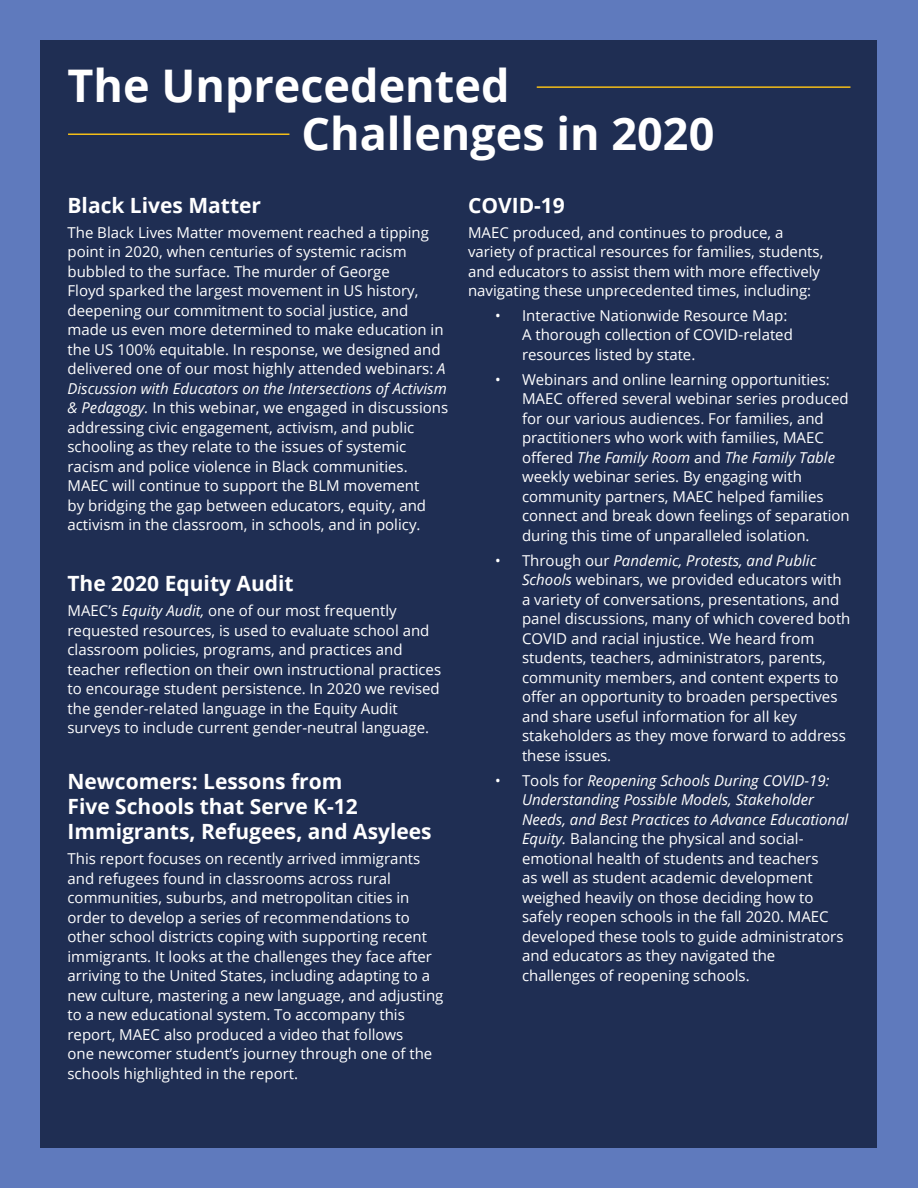
<style>
.page{position:relative;width:918px;height:1188px;background:#5f7abd}
.page>*{position:absolute;margin:0;border:0;box-sizing:border-box;transform-origin:0 0}
.Section_Head{font:700 45px/48px "Open Sans";color:#fff}
.Subhead_3{font:700 21px/25.2px "Open Sans";color:#fff}
.Subhead_3-2{font:15px/19.5px "Open Sans";color:#fff}
.s1{font-style:italic}
</style>
<div class="page">
<div style="left:40px;top:40px;width:838px;height:144px;background:#1f2e53"></div>
<div style="left:40px;top:170px;width:838px;height:978px;background:#1f2e53"></div>
<hr style="left:68px;top:134px;width:221px;height:1px;background:#f3be18">
<hr style="left:537px;top:86px;width:313px;height:2px;background:#f3be18">
<p class="Section_Head" style="left:302px;top:60px;width:414px;text-indent:-234px">The Unprecedented<br>Challenges in 2020</p>
<p class="Subhead_3" style="left:68px;top:192px;width:195px">Black Lives Matter</p>
<p class="Subhead_3-2" style="left:68px;top:222px;width:382px">The Black Lives Matter movement reached a tipping point in 2020, when centuries of systemic racism bubbled to the surface. The murder of George<br>Floyd sparked the largest movement in US history, deepening our commitment to social justice, and made us even more determined to make education in the US 100% equitable. In response, we designed and delivered one of our most highly attended webinars: <span class="s1">A Discussion with Educators on the Intersections of Activism &amp; Pedagogy.</span> In this webinar, we engaged in discussions addressing civic engagement, activism, and public schooling as they relate to the issues of systemic racism and police violence in Black communities.<br>MAEC will continue to support the BLM movement<br>by bridging the gap between educators, equity, and activism in the classroom, in schools, and in policy.</p>
<p class="Subhead_3" style="left:468px;top:192px;width:98px">COVID-19</p>
<p class="Subhead_3-2" style="left:468px;top:222px;width:357px">MAEC produced, and continues to produce, a variety of practical resources for families, students, and educators to assist them with more effectively navigating these unprecedented times, including:</p>
<p class="Subhead_3-2" style="left:522px;top:305px;width:272px;text-indent:-27px">• Interactive Nationwide Resource Map:<br>A thorough collection of COVID-related resources listed by state.</p>
<p class="Subhead_3-2" style="left:522px;top:369px;width:329px;text-indent:-27px">• Webinars and online learning opportunities:<br>MAEC offered several webinar series produced for our various audiences. For families, and practitioners who work with families, MAEC offered <span class="s1">The Family Room</span> and <span class="s1">The Family Table </span>weekly webinar series. By engaging with community partners, MAEC helped families connect and break down feelings of separation during this time of unparalleled isolation.</p>
<p class="Subhead_3-2" style="left:522px;top:550px;width:330px;text-indent:-27px">• Through our <span class="s1">Pandemic, Protests, and Public Schools</span> webinars, we provided educators with a variety of conversations, presentations, and panel discussions, many of which covered both COVID and racial injustice. We heard from students, teachers, administrators, parents, community members, and content experts to offer an opportunity to broaden perspectives and share useful information for all key stakeholders as they move forward to address these issues.</p>
<p class="Subhead_3-2" style="left:522px;top:770px;width:328px;text-indent:-27px">• Tools for <span class="s1">Reopening Schools During COVID-19:<br>Understanding Possible Models, Stakeholder Needs, and Best Practices to Advance Educational Equity.</span> Balancing the physical and social&shy;emotional health of students and teachers<br>as well as student academic development weighed heavily on those deciding how to safely reopen schools in the fall 2020. MAEC developed these tools to guide administrators and educators as they navigated the challenges of reopening schools.</p>
<p class="Subhead_3" style="left:68px;top:570px;width:228px">The 2020 Equity Audit</p>
<p class="Subhead_3-2" style="left:68px;top:601px;width:375px">MAEC’s <span class="s1">Equity Audit,</span> one of our most frequently requested resources, is used to evaluate school and classroom policies, programs, and practices and teacher reflection on their own instructional practices to encourage student persistence. In 2020 we revised the gender-related language in the Equity Audit surveys to include current gender-neutral language.</p>
<p class="Subhead_3" style="left:68px;top:768px;width:366px">Newcomers: Lessons from<br>Five Schools that Serve K-12<br>Immigrants, Refugees, and Asylees</p>
<p class="Subhead_3-2" style="left:68px;top:849px;width:377px">This report focuses on recently arrived immigrants and refugees found in classrooms across rural communities, suburbs, and metropolitan cities in order to develop a series of recommendations to other school districts coping with supporting recent immigrants. It looks at the challenges they face after arriving to the United States, including adapting to a new culture, mastering a new language, and adjusting to a new educational system. To accompany this report, MAEC also produced a video that follows<br>one newcomer student’s journey through one of the schools highlighted in the report.</p>
</div>
